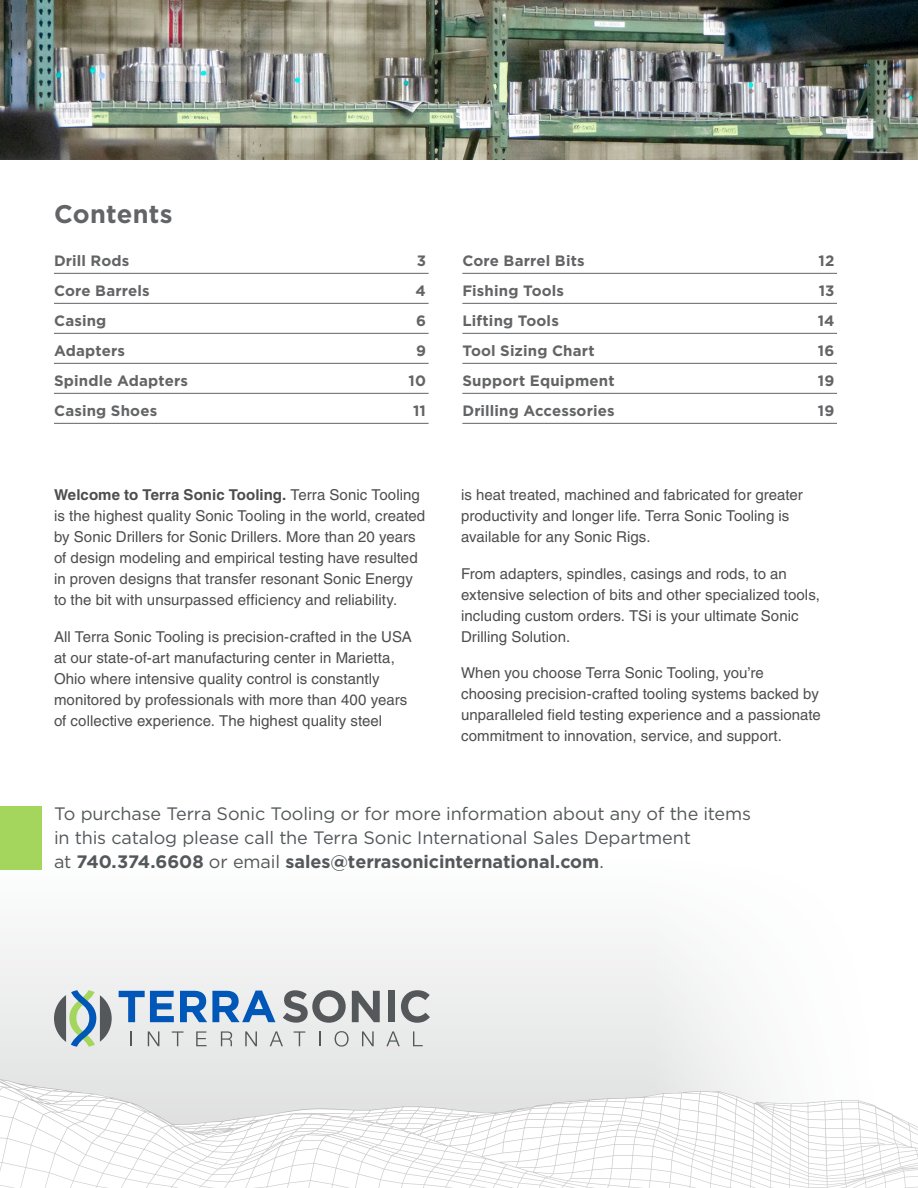
<style>
.page{position:relative;width:918px;height:1188px;background:#fff}
.page>*{position:absolute;margin:0;border:0;box-sizing:border-box;transform-origin:0 0}
.t1{font:700 25.5px "Gotham";letter-spacing:.01em;color:#636466}
.t2{font:18px/24px "Gotham";letter-spacing:-.01em;color:#54585a}
.t3{font:15px/21px "Helvetica LT Std";letter-spacing:.005em;color:#4d4d4f}
.t4{font:700 15px "Gotham";letter-spacing:.01em;color:#636466}
.s1{font-weight:700}
</style>
<div class="page">
<svg style="left:130px;top:1126px;width:788px;height:61px"></svg>
<svg style="left:0;top:854px;width:916px;height:272px;fill:#f5f5f5"></svg>
<img style="left:0;top:0;width:918px;height:159px">
<div style="left:0;top:806px;width:41px;height:64px;background:#a4d65e"></div>
<hr style="left:54px;top:273px;width:375px;height:1px;background:#636466">
<hr style="left:54px;top:303px;width:375px;height:1px;background:#636466">
<hr style="left:54px;top:333px;width:375px;height:1px;background:#636466">
<hr style="left:54px;top:363px;width:375px;height:1px;background:#636466">
<hr style="left:54px;top:393px;width:375px;height:1px;background:#636466">
<hr style="left:54px;top:423px;width:375px;height:1px;background:#636466">
<hr style="left:462px;top:273px;width:375px;height:1px;background:#636466">
<hr style="left:462px;top:303px;width:375px;height:1px;background:#636466">
<hr style="left:462px;top:333px;width:375px;height:1px;background:#636466">
<hr style="left:462px;top:363px;width:375px;height:1px;background:#636466">
<hr style="left:462px;top:393px;width:375px;height:1px;background:#636466">
<hr style="left:462px;top:423px;width:375px;height:1px;background:#636466">
<svg style="left:119px;top:991px;width:55px;height:31px;background:#78a3d3"></svg>
<svg style="left:180px;top:991px;width:95px;height:31px;background:#6e9cd0"></svg>
<svg style="left:283px;top:990px;width:63px;height:33px;background:#a1a4a5"></svg>
<svg style="left:352px;top:991px;width:28px;height:31px"></svg>
<div style="left:388px;top:991px;width:6px;height:31px;background:#54585a"></div>
<svg style="left:401px;top:990px;width:29px;height:33px"></svg>
<svg style="left:54px;top:990px;width:58px;height:57px;background:#a0b2b2"></svg>
<svg style="left:131px;top:1031px;width:1px;height:15px"></svg>
<svg style="left:148px;top:1031px;width:11px;height:15px"></svg>
<svg style="left:172px;top:1031px;width:12px;height:15px"></svg>
<svg style="left:196px;top:1031px;width:11px;height:15px"></svg>
<svg style="left:221px;top:1031px;width:11px;height:15px"></svg>
<svg style="left:245px;top:1031px;width:12px;height:15px"></svg>
<svg style="left:270px;top:1031px;width:13px;height:15px"></svg>
<svg style="left:294px;top:1031px;width:11px;height:15px"></svg>
<svg style="left:319px;top:1031px;width:2px;height:15px"></svg>
<svg style="left:335px;top:1031px;width:14px;height:16px"></svg>
<svg style="left:362px;top:1031px;width:12px;height:15px"></svg>
<svg style="left:386px;top:1031px;width:14px;height:15px"></svg>
<svg style="left:413px;top:1031px;width:10px;height:15px"></svg>
<h1 class="t1" style="left:54px;top:197px;width:120px">Contents</h1>
<p class="t4" style="left:54px;top:251px;width:77px">Drill Rods</p>
<p class="t4" style="left:417px;top:251px;width:11px">3</p>
<p class="t4" style="left:54px;top:281px;width:97px">Core Barrels</p>
<p class="t4" style="left:416px;top:281px;width:12px">4</p>
<p class="t4" style="left:54px;top:311px;width:54px">Casing</p>
<p class="t4" style="left:416px;top:311px;width:11px">6</p>
<p class="t4" style="left:54px;top:341px;width:73px">Adapters</p>
<p class="t4" style="left:416px;top:341px;width:11px">9</p>
<p class="t4" style="left:54px;top:371px;width:136px">Spindle Adapters</p>
<p class="t4" style="left:409px;top:371px;width:19px">10</p>
<p class="t4" style="left:54px;top:401px;width:105px">Casing Shoes</p>
<p class="t4" style="left:413px;top:401px;width:14px">11</p>
<p class="t3" style="left:54px;top:484px;width:373px"><span class="s1">Welcome to Terra Sonic Tooling.</span> Terra Sonic Tooling is the highest quality Sonic Tooling in the world, created by Sonic Drillers for Sonic Drillers. More than 20 years of design modeling and empirical testing have resulted in proven designs that transfer resonant Sonic Energy to the bit with unsurpassed efficiency and reliability.</p>
<p class="t3" style="left:54px;top:626px;width:359px">All Terra Sonic Tooling is precision-crafted in the USA at our state-of-art manufacturing center in Marietta, Ohio where intensive quality control is constantly monitored by professionals with more than 400 years of collective experience. The highest quality steel</p>
<p class="t4" style="left:462px;top:251px;width:124px">Core Barrel Bits</p>
<p class="t4" style="left:819px;top:251px;width:17px">12</p>
<p class="t4" style="left:462px;top:281px;width:103px">Fishing Tools</p>
<p class="t4" style="left:819px;top:281px;width:17px">13</p>
<p class="t4" style="left:462px;top:311px;width:98px">Lifting Tools</p>
<p class="t4" style="left:818px;top:311px;width:18px">14</p>
<p class="t4" style="left:462px;top:341px;width:134px">Tool Sizing Chart</p>
<p class="t4" style="left:818px;top:341px;width:18px">16</p>
<p class="t4" style="left:462px;top:371px;width:154px">Support Equipment</p>
<p class="t4" style="left:818px;top:371px;width:18px">19</p>
<p class="t4" style="left:462px;top:401px;width:154px">Drilling Accessories</p>
<p class="t4" style="left:818px;top:401px;width:18px">19</p>
<p class="t3" style="left:461px;top:484px;width:343px">is heat treated, machined and fabricated for greater productivity and longer life. Terra Sonic Tooling is available for any Sonic Rigs.</p>
<p class="t3" style="left:461px;top:563px;width:360px">From adapters, spindles, casings and rods, to an extensive selection of bits and other specialized tools, including custom orders. TSi is your ultimate Sonic Drilling Solution.</p>
<p class="t3" style="left:461px;top:663px;width:361px">When you choose Terra Sonic Tooling, you’re choosing precision-crafted tooling systems backed by unparalleled field testing experience and a passionate commitment to innovation, service, and support.</p>
<p class="t2" style="left:54px;top:802px;width:699px">To purchase Terra Sonic Tooling or for more information about any of the items in this catalog please call the Terra Sonic International Sales Department<br>at <span class="s1">740.374.6608</span> or email <span class="s1">sales@terrasonicinternational.com</span>.</p>
</div>
